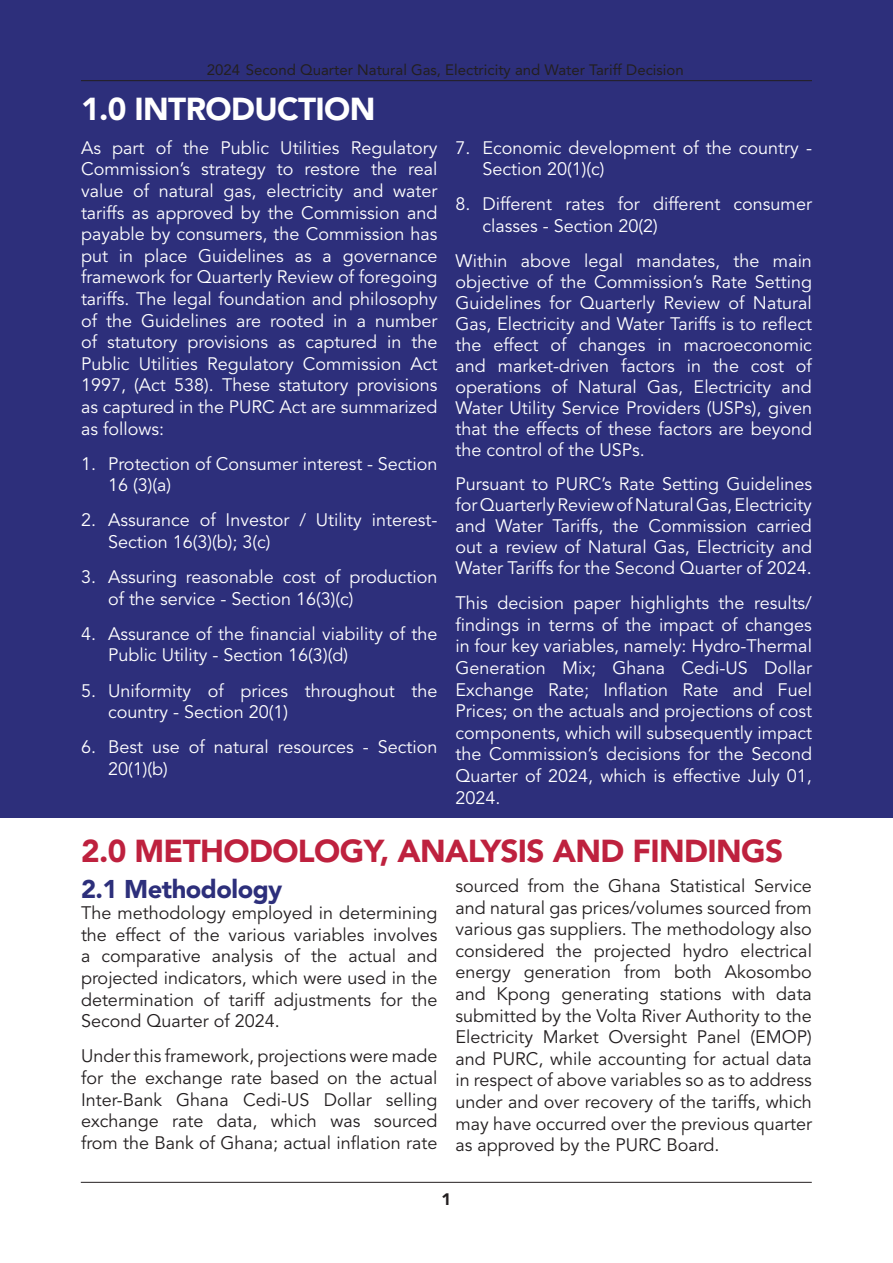
<style>
.page{position:relative;width:893px;height:1263px;background:#fff}
.page>*{position:absolute;margin:0;border:0;box-sizing:border-box;transform-origin:0 0}
.Heading_1{font:900 31.5px "Avenir LT Std";letter-spacing:-.02em;color:#be213e}
.Heading_1-2{font:900 31.5px "Avenir LT Std";letter-spacing:-.02em;color:#fff}
.Heading_2{font:900 25.5px "Avenir LT Std";letter-spacing:-.02em;color:#2d2f7b}
.Copy{font:18px/21.6px "Avenir LT Std";color:#fff}
.Copy-2{font:18px/21.6px "Avenir LT Std";color:#231f20;text-align:justify}
.t1{font:900 16.5px "Avenir LT Std";color:#231f20}
.t2{font:15px "Avenir LT Std";color:#231f20}
</style>
<div class="page">
<div style="left:0;top:0;width:893px;height:817px;background:#2d2f7b"></div>
<hr style="left:81px;top:1182px;width:731px;height:1px;background:#231f20">
<hr style="left:81px;top:80px;width:731px;height:1px;background:#231f20">
<p class="t2" style="left:207px;top:61px;width:478px">2024 Second Quarter Natural Gas, Electricity and Water Tariff Decision</p>
<p class="Heading_1-2" style="left:81px;top:90px;width:296px">1.0 INTRODUCTION</p>
<p class="Copy" style="left:81px;top:137px;width:358px;text-align:justify">As part of the Public Utilities Regulatory Commission’s strategy to restore the real value of natural gas, electricity and water tariffs as approved by the Commission and payable by consumers, the Commission has put in place Guidelines as a governance framework for Quarterly Review of foregoing tariffs. The legal foundation and philosophy of the Guidelines are rooted in a number of statutory provisions as captured in the Public Utilities Regulatory Commission Act 1997, (Act 538). These statutory provisions as captured in the PURC Act are summarized as follows:</p>
<p class="Copy" style="left:108px;top:453px;width:331px;text-indent:-27px">1. Protection of Consumer interest - Section<br>16 (3)(a)</p>
<p class="Copy" style="left:108px;top:510px;width:331px;text-indent:-27px">2. Assurance of Investor / Utility interest-<br>Section 16(3)(b); 3(c)</p>
<p class="Copy" style="left:108px;top:567px;width:331px;text-indent:-27px">3. Assuring reasonable cost of production of the service - Section 16(3)(c)</p>
<p class="Copy" style="left:108px;top:623px;width:331px;text-indent:-27px">4. Assurance of the financial viability of the<br>Public Utility - Section 16(3)(d)</p>
<p class="Copy" style="left:108px;top:680px;width:331px;text-indent:-27px">5. Uniformity of prices throughout the country - Section 20(1)</p>
<p class="Copy" style="left:108px;top:737px;width:331px;text-indent:-27px">6. Best use of natural resources - Section<br>20(1)(b)</p>
<p class="Copy" style="left:482px;top:137px;width:331px;text-indent:-27px">7. Economic development of the country -<br>Section 20(1)(c)</p>
<p class="Copy" style="left:482px;top:194px;width:331px;text-indent:-27px">8. Different rates for different consumer classes - Section 20(2)</p>
<p class="Copy" style="left:455px;top:250px;width:358px;line-height:21px;text-align:justify">Within above legal mandates, the main objective of the Commission’s Rate Setting Guidelines for Quarterly Review of Natural Gas, Electricity and Water Tariffs is to reflect the effect of changes in macroeconomic and market-driven factors in the cost of operations of Natural Gas, Electricity and Water Utility Service Providers (USPs), given that the effects of these factors are beyond the control of the USPs.</p>
<p class="Copy" style="left:455px;top:474px;width:358px;line-height:21px;text-align:justify">Pursuant to PURC’s Rate Setting Guidelines for Quarterly Review of Natural Gas, Electricity and Water Tariffs, the Commission carried out a review of Natural Gas, Electricity and Water Tariffs for the Second Quarter of 2024.</p>
<p class="Copy" style="left:455px;top:593px;width:358px;text-align:justify">This decision paper highlights the results/ findings in terms of the impact of changes in four key variables, namely: Hydro-Thermal Generation Mix; Ghana Cedi-US Dollar Exchange Rate; Inflation Rate and Fuel Prices; on the actuals and projections of cost components, which will subsequently impact the Commission’s decisions for the Second Quarter of 2024, which is effective July 01, 2024.</p>
<p class="Heading_1" style="left:81px;top:832px;width:704px">2.0 METHODOLOGY, ANALYSIS AND FINDINGS</p>
<p class="Heading_2" style="left:81px;top:873px;width:203px">2.1 Methodology</p>
<p class="Copy-2" style="left:81px;top:903px;width:358px">The methodology employed in determining the effect of the various variables involves a comparative analysis of the actual and projected indicators, which were used in the determination of tariff adjustments for the Second Quarter of 2024.</p>
<p class="Copy-2" style="left:81px;top:1046px;width:358px">Under this framework, projections were made for the exchange rate based on the actual Inter-Bank Ghana Cedi-US Dollar selling exchange rate data, which was sourced from the Bank of Ghana; actual inflation rate</p>
<p class="Copy-2" style="left:455px;top:875px;width:358px">sourced from the Ghana Statistical Service and natural gas prices/volumes sourced from various gas suppliers. The methodology also considered the projected hydro electrical energy generation from both Akosombo and Kpong generating stations with data submitted by the Volta River Authority to the Electricity Market Oversight Panel (EMOP) and PURC, while accounting for actual data in respect of above variables so as to address under and over recovery of the tariffs, which may have occurred over the previous quarter as approved by the PURC Board.</p>
<p class="t1" style="left:442px;top:1189px;width:11px">1</p>
</div>
